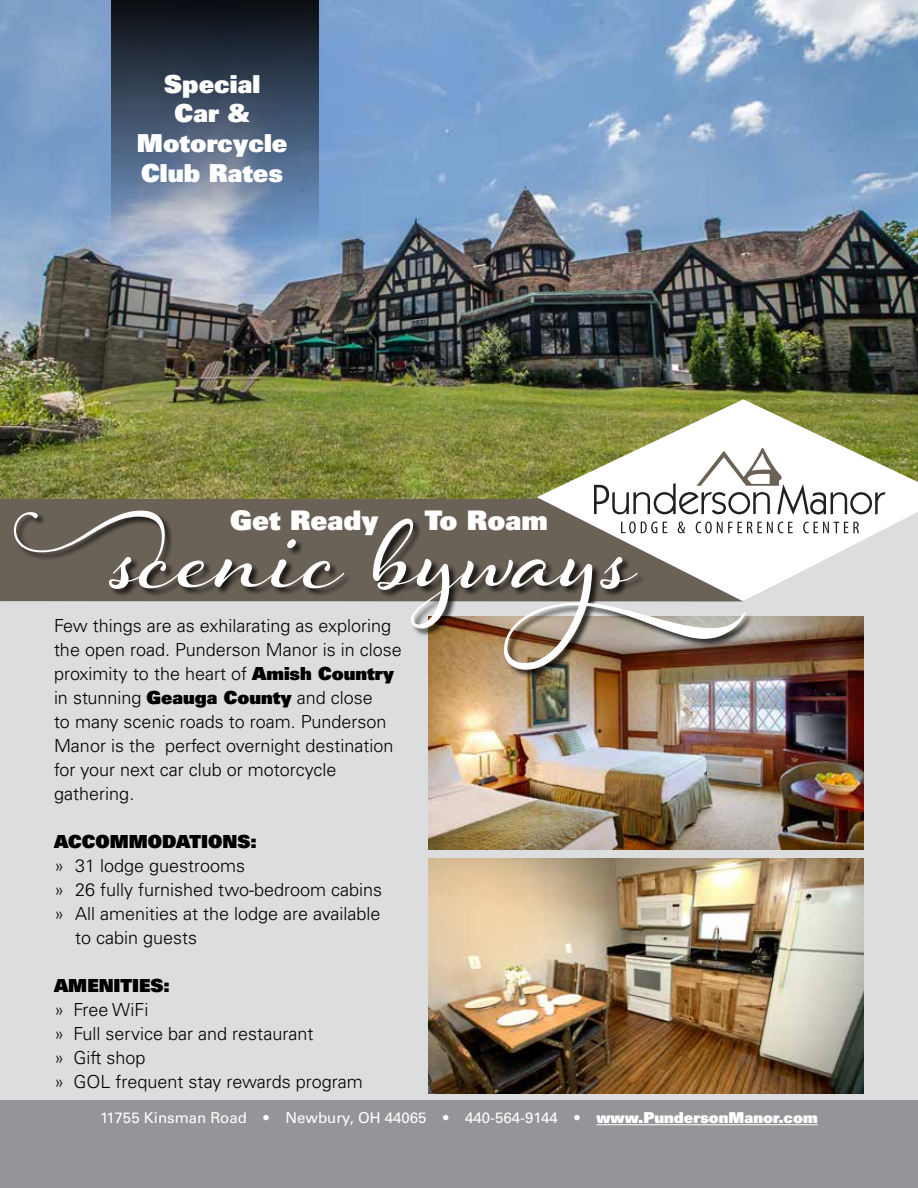
<style>
.page{position:relative;width:918px;height:1188px;background:#fff}
.page>*{position:absolute;margin:0;border:0;box-sizing:border-box;transform-origin:0 0}
.t1{font:163.8px "Hummingbird";color:#fff}
.t2{font:27px "Univers LT Std X Black";color:#fff}
.t3{font:24.75px/29.7px "Univers LT Std X Black";color:#fff;text-align:center}
.t4{font:300 18px/24px "Univers LT Std";color:#000}
.t5{font:18px "Univers LT Std X Black";color:#000}
.t6{font:15px "Univers LT Std";color:#fff}
.s1{font-family:"Univers LT Std X Black";font-weight:400}
.s2{font-family:"Univers LT Std X Black"}
</style>
<div class="page">
<img style="left:0;top:0;width:918px;height:499px">
<div style="left:0;top:499px;width:918px;height:131px;background:#6a6157"></div>
<svg style="left:537px;top:399px;width:381px;height:113px"></svg>
<div style="left:0;top:512px;width:918px;height:589px;background:#dcddde"></div>
<img style="left:429px;top:616px;width:435px;height:234px">
<img style="left:429px;top:858px;width:435px;height:236px">
<div style="left:0;top:1101px;width:918px;height:87px;background:#939598"></div>
<hr style="left:596px;top:1124px;width:222px;height:1px;background:#fff">
<div style="left:14px;top:511px;width:740px;height:168px;background:#000;opacity:.75"></div>
<svg style="left:111px;top:0;width:207px;height:239px;background:#4a5a70"></svg>
<svg style="left:621px;top:521px;width:36px;height:12px"></svg>
<svg style="left:663px;top:522px;width:4px;height:11px"></svg>
<svg style="left:678px;top:522px;width:7px;height:11px"></svg>
<svg style="left:696px;top:522px;width:97px;height:11px"></svg>
<svg style="left:803px;top:522px;width:56px;height:11px"></svg>
<svg style="left:594px;top:446px;width:292px;height:69px"></svg>
<h3 class="t3" style="left:137px;top:68px;width:152px">Special<br>Car &amp;<br>Motorcycle<br>Club Rates</h3>
<h1 class="t1" style="left:110px;top:434px;width:693px">scenic byways</h1>
<h2 class="t2" style="left:230px;top:503px;width:150px">Get Ready</h2>
<h2 class="t2" style="left:425px;top:503px;width:124px">To Roam</h2>
<p class="t4" style="left:54px;top:614px;width:349px">Few things are as exhilarating as exploring the open road. Punderson Manor is in close proximity to the heart of <span class="s1">Amish Country </span>in stunning <span class="s1">Geauga County</span> and close<br>to many scenic roads to roam. Punderson Manor is the perfect overnight destination for your next car club or motorcycle gathering.</p>
<p class="t5" style="left:54px;top:830px;width:204px">ACCOMMODATIONS:</p>
<p class="t4" style="left:54px;top:854px;width:193px">» 31 lodge guestrooms</p>
<p class="t4" style="left:54px;top:878px;width:330px">» 26 fully furnished two-bedroom cabins</p>
<p class="t4" style="left:54px;top:902px;width:328px">» All amenities at the lodge are available</p>
<p class="t4" style="left:75px;top:926px;width:124px">to cabin guests</p>
<p class="t5" style="left:54px;top:974px;width:117px">AMENITIES:</p>
<p class="t4" style="left:54px;top:998px;width:310px">» Free WiFi<br>» Full service bar and restaurant<br>» Gift shop<br>» GOL frequent stay rewards program</p>
<p class="t6" style="left:100px;top:1109px;width:719px">11755 Kinsman Road • Newbury, OH 44065 • 440-564-9144 • <span class="s2">www.PundersonManor.com</span></p>
</div>
